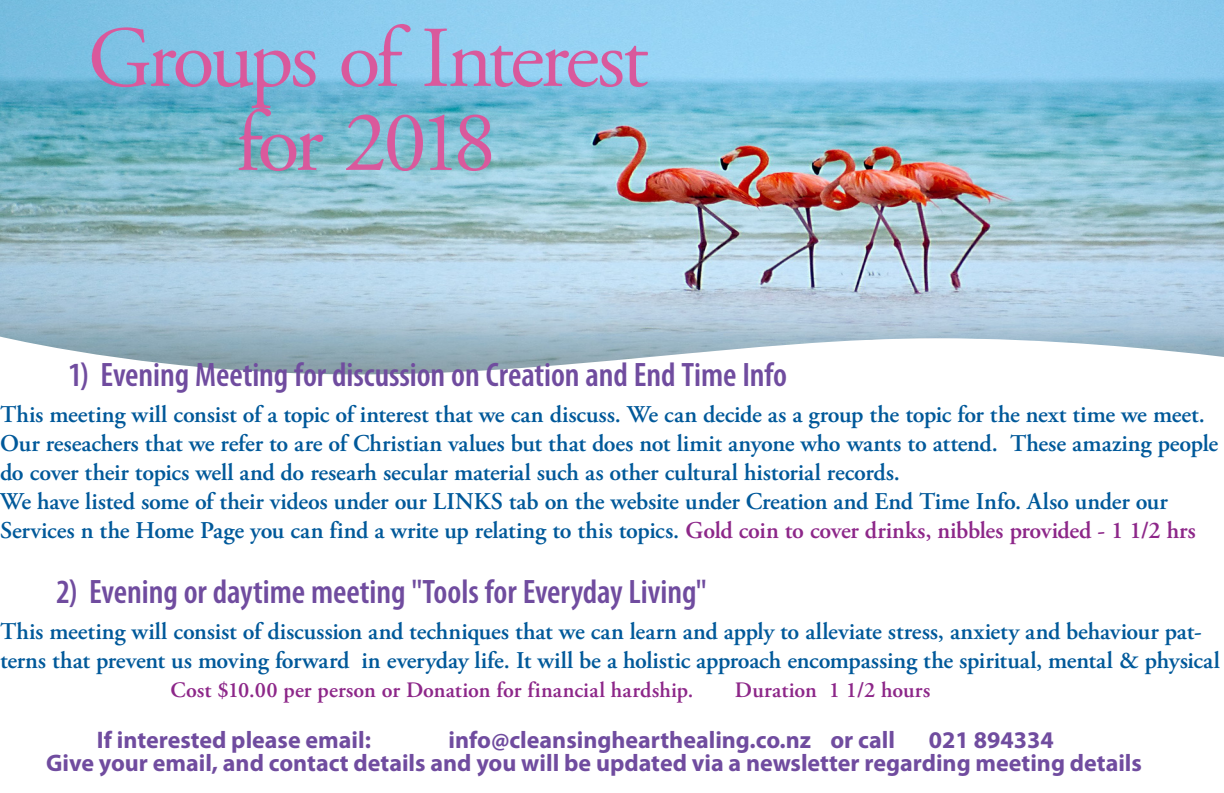
<style>
.page{position:relative;width:1224px;height:793px;background:#fff}
.page>*{position:absolute;margin:0;border:0;box-sizing:border-box;transform-origin:0 0}
.Photo_head{font:86.2px "Adobe Garamond Pro";letter-spacing:-.045em;color:#d9599c}
.Head{font:600 condensed 34px "Myriad Pro";letter-spacing:-.005em;color:#704c9f}
.Subhead{font:600 condensed 34px "Myriad Pro";letter-spacing:-.005em;color:#704c9f}
.Subhead-2{font:600 24px/28.8px "Adobe Garamond Pro";letter-spacing:-.01em;color:#00599a}
.Offer_details{font:700 24px "Myriad Pro";color:#704c9f}
.Subhead-3{font:600 22px "Adobe Garamond Pro";letter-spacing:.005em;color:#8d2789}
.s1{color:#8d2789}
</style>
<div class="page">
<img style="left:0;top:0;width:1224px;height:374px">
<p class="Photo_head" style="left:88px;top:7px;width:562px">Groups of Interest</p>
<p class="Photo_head" style="left:236px;top:91px;width:261px">for 2018</p>
<p class="Head" style="left:68px;top:356px;width:720px">1) Evening Meeting for discussion on Creation and End Time Info</p>
<p class="Subhead-2" style="left:0;top:400px;width:1220px">This meeting will consist of a topic of interest that we can discuss. We can decide as a group the topic for the next time we meet.<br>Our reseachers that we refer to are of Christian values but that does not limit anyone who wants to attend. These amazing people do cover their topics well and do researh secular material such as other cultural historial records.</p>
<p class="Subhead-2" style="left:0;top:486px;width:1197px">We have listed some of their videos under our LINKS tab on the website under Creation and End Time Info. Also under our<br>Services n the Home Page you can find a write up relating to this topics. <span class="s1">Gold coin to cover drinks, nibbles provided - 1 1/2 hrs</span></p>
<p class="Subhead" style="left:56px;top:572px;width:652px">2) Evening or daytime meeting "Tools for Everyday Living"</p>
<p class="Subhead-2" style="left:0;top:616px;width:1221px">This meeting will consist of discussion and techniques that we can learn and apply to alleviate stress, anxiety and behaviour pat&shy;terns that prevent us moving forward in everyday life. It will be a holistic approach encompassing the spiritual, mental &amp; physical</p>
<p class="Subhead-3" style="left:170px;top:677px;width:524px">Cost $10.00 per person or Donation for financial hardship.</p>
<p class="Subhead-3" style="left:735px;top:677px;width:197px">Duration 1 1/2 hours</p>
<p class="Offer_details" style="left:97px;top:723px;width:276px">If interested please email:</p>
<p class="Offer_details" style="left:448px;top:723px;width:448px">info@cleansinghearthealing.co.nz or call</p>
<p class="Offer_details" style="left:929px;top:723px;width:126px">021 894334</p>
<p class="Offer_details" style="left:46px;top:746px;width:1097px">Give your email, and contact details and you will be updated via a newsletter regarding meeting details</p>
</div>
